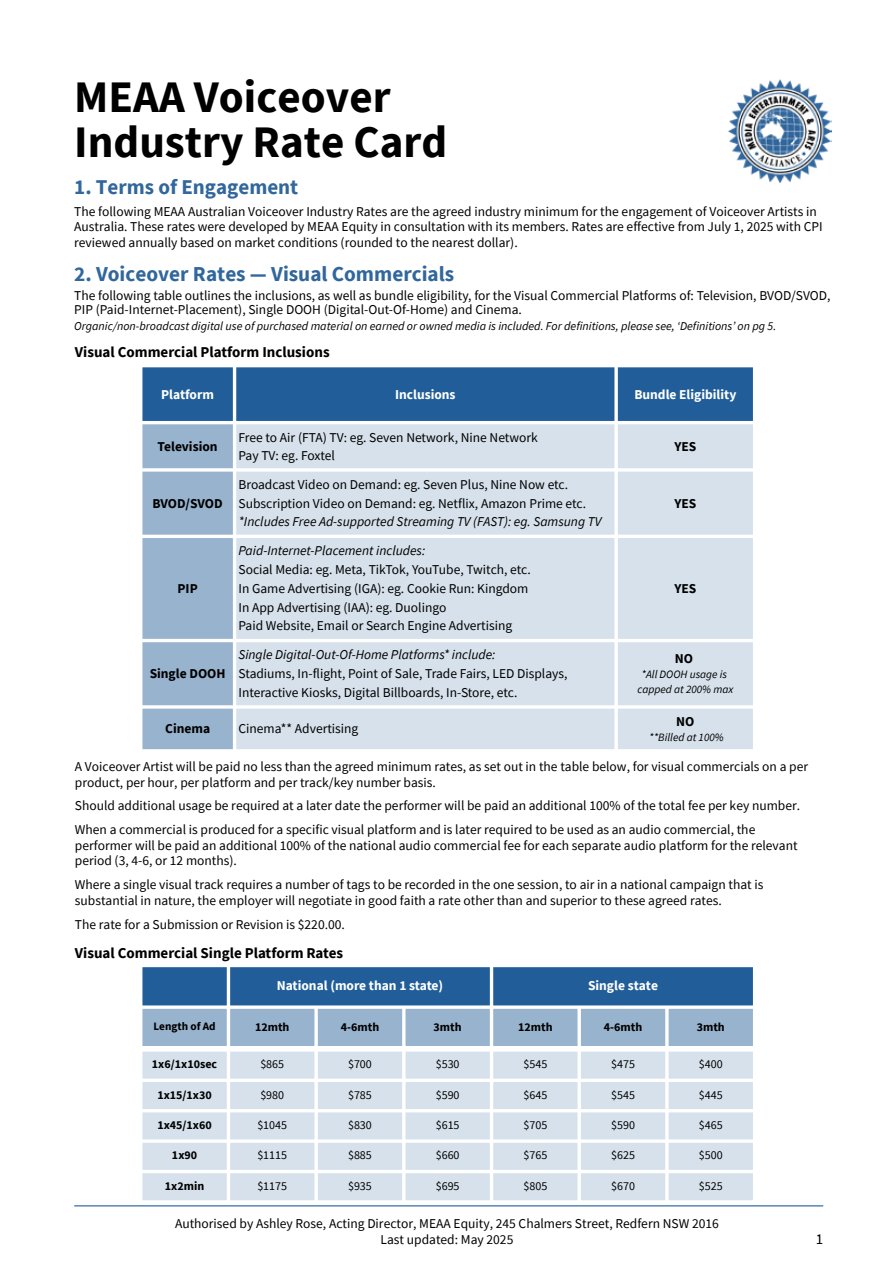
<style>
.page{position:relative;width:894px;height:1264px;background:#fff}
.page>*{position:absolute;margin:0;border:0;box-sizing:border-box;transform-origin:0 0}
.t1{font:700 45px/45px "Source Sans Pro";color:#000}
.t2{font:700 21.15px "Source Sans Pro";color:#31679c}
.t3{font:700 21px "Source Sans Pro";color:#31679c}
.t4{font:700 15px "Source Sans Pro";color:#000}
.t5{font:15px "Source Sans Pro";color:#000}
.t6{font:13.5px/15.6px "Source Sans Pro";color:#000}
.t7{font:italic 13.5px "Source Sans Pro";color:#000}
.t8{font:700 13.5px "Source Sans Pro";color:#fff}
.t9{font:700 13.5px "Source Sans Pro";color:#000}
.t10{font:italic 12px "Source Sans Pro";color:#000}
.t11{font:12px "Source Sans Pro";color:#000}
.t12{font:700 12px "Source Sans Pro";color:#000}
.t13{font:italic 11.25px "Source Sans Pro";color:#000}
.t14{font:700 11.25px "Source Sans Pro";color:#000}
</style>
<div class="page">
<img style="left:728px;top:80px;width:103px;height:102px">
<svg style="left:142px;top:367px;width:610px;height:382px;background:#648eb7"></svg>
<div style="left:236px;top:424px;width:516px;height:325px;background:#d6e1eb"></div>
<hr style="left:74px;top:1205px;width:749px;height:1px;background:#215e99">
<svg style="left:142px;top:967px;width:610px;height:78px;background:#658eb7"></svg>
<svg style="left:142px;top:1051px;width:610px;height:149px;background:#dbe4ed"></svg>
<p class="t1" style="left:74px;top:74px;width:374px">MEAA Voiceover<br>Industry Rate Card</p>
<p class="t3" style="left:74px;top:173px;width:225px">1. Terms of Engagement</p>
<p class="t6" style="left:74px;top:203px;width:749px">The following MEAA Australian Voiceover Industry Rates are the agreed industry minimum for the engagement of Voiceover Artists in<br>Australia. These rates were developed by MEAA Equity in consultation with its members. Rates are effective from July 1, 2025 with CPI reviewed annually based on market conditions (rounded to the nearest dollar).</p>
<p class="t2" style="left:74px;top:260px;width:381px">2. Voiceover Rates — Visual Commercials</p>
<p class="t6" style="left:74px;top:289px;width:757px;line-height:13.5px">The following table outlines the inclusions, as well as bundle eligibility, for the Visual Commercial Platforms of: Television, BVOD/SVOD,<br>PIP (Paid-Internet-Placement), Single DOOH (Digital-Out-Of-Home) and Cinema.</p>
<p class="t10" style="left:74px;top:318px;width:703px">Organic/non-broadcast digital use of purchased material on earned or owned media is included. For definitions, please see, ‘Definitions’ on pg 5.</p>
<p class="t4" style="left:75px;top:342px;width:256px">Visual Commercial Platform Inclusions</p>
<h2 class="t8" style="left:161px;top:385px;width:54px">Platform</h2>
<h5 class="t8" style="left:395px;top:385px;width:62px">Inclusions</h5>
<h2 class="t8" style="left:634px;top:385px;width:103px">Bundle Eligibility</h2>
<h5 class="t9" style="left:158px;top:437px;width:61px">Television</h5>
<p class="t6" style="left:238px;top:429px;width:301px">Free to Air (FTA) TV: eg. Seven Network, Nine Network</p>
<p class="t6" style="left:238px;top:448px;width:98px">Pay TV: eg. Foxtel</p>
<h3 class="t9" style="left:674px;top:437px;width:23px">YES</h3>
<p class="t9" style="left:152px;top:494px;width:72px">BVOD/SVOD</p>
<p class="t9" style="left:177px;top:579px;width:22px">PIP</p>
<p class="t9" style="left:150px;top:665px;width:77px">Single DOOH</p>
<p class="t6" style="left:238px;top:476px;width:331px">Broadcast Video on Demand: eg. Seven Plus, Nine Now etc.</p>
<p class="t6" style="left:238px;top:495px;width:349px">Subscription Video on Demand: eg. Netflix, Amazon Prime etc.</p>
<p class="t7" style="left:238px;top:513px;width:364px">*Includes Free Ad-supported Streaming TV (FAST): eg. Samsung TV</p>
<p class="t7" style="left:238px;top:542px;width:188px">Paid-Internet-Placement includes:</p>
<p class="t6" style="left:238px;top:561px;width:293px">Social Media: eg. Meta, TikTok, YouTube, Twitch, etc.</p>
<p class="t6" style="left:238px;top:580px;width:291px">In Game Advertising (IGA): eg. Cookie Run: Kingdom</p>
<p class="t6" style="left:238px;top:599px;width:209px">In App Advertising (IAA): eg. Duolingo</p>
<p class="t6" style="left:238px;top:617px;width:275px">Paid Website, Email or Search Engine Advertising</p>
<p class="t7" style="left:238px;top:646px;width:258px">Single Digital-Out-Of-Home Platforms* include:</p>
<p class="t6" style="left:238px;top:665px;width:330px">Stadiums, In-flight, Point of Sale, Trade Fairs, LED Displays,</p>
<p class="t6" style="left:238px;top:684px;width:280px">Interactive Kiosks, Digital Billboards, In-Store, etc.</p>
<p class="t9" style="left:165px;top:720px;width:46px">Cinema</p>
<p class="t6" style="left:238px;top:720px;width:121px">Cinema** Advertising</p>
<p class="t9" style="left:674px;top:494px;width:23px">YES</p>
<p class="t9" style="left:674px;top:579px;width:23px">YES</p>
<p class="t9" style="left:674px;top:650px;width:20px">NO</p>
<p class="t13" style="left:641px;top:667px;width:87px">*All DOOH usage is</p>
<p class="t13" style="left:637px;top:682px;width:97px">capped at 200% max</p>
<p class="t9" style="left:676px;top:712px;width:20px">NO</p>
<p class="t13" style="left:649px;top:729px;width:76px">**Billed at 100%</p>
<h5 class="t6" style="left:75px;top:758px;width:734px">A Voiceover Artist will be paid no less than the agreed minimum rates, as set out in the table below, for visual commercials on a per product, per hour, per platform and per track/key number basis.</h5>
<h5 class="t6" style="left:75px;top:797px;width:726px">Should additional usage be required at a later date the performer will be paid an additional 100% of the total fee per key number.</h5>
<h5 class="t6" style="left:75px;top:821px;width:724px">When a commercial is produced for a specific visual platform and is later required to be used as an audio commercial, the performer will be paid an additional 100% of the national audio commercial fee for each separate audio platform for the relevant period (3, 4-6, or 12 months).</h5>
<h5 class="t6" style="left:75px;top:876px;width:689px">Where a single visual track requires a number of tags to be recorded in the one session, to air in a national campaign that is substantial in nature, the employer will negotiate in good faith a rate other than and superior to these agreed rates.</h5>
<h5 class="t6" style="left:75px;top:916px;width:271px">The rate for a Submission or Revision is $220.00.</h5>
<h3 class="t4" style="left:75px;top:943px;width:270px">Visual Commercial Single Platform Rates</h3>
<p class="t8" style="left:277px;top:977px;width:168px">National (more than 1 state)</p>
<p class="t8" style="left:588px;top:977px;width:72px">Single state</p>
<p class="t14" style="left:153px;top:1018px;width:64px">Length of Ad</p>
<p class="t12" style="left:255px;top:1019px;width:36px">12mth</p>
<p class="t12" style="left:340px;top:1019px;width:40px">4-6mth</p>
<p class="t12" style="left:433px;top:1019px;width:30px">3mth</p>
<p class="t12" style="left:518px;top:1019px;width:36px">12mth</p>
<p class="t12" style="left:603px;top:1019px;width:40px">4-6mth</p>
<p class="t12" style="left:696px;top:1019px;width:30px">3mth</p>
<p class="t12" style="left:152px;top:1056px;width:67px">1x6/1x10sec</p>
<p class="t11" style="left:260px;top:1056px;width:25px">$865</p>
<p class="t11" style="left:348px;top:1056px;width:25px">$700</p>
<p class="t11" style="left:435px;top:1056px;width:25px">$530</p>
<p class="t11" style="left:523px;top:1056px;width:25px">$545</p>
<p class="t11" style="left:611px;top:1056px;width:25px">$475</p>
<p class="t11" style="left:698px;top:1056px;width:25px">$400</p>
<p class="t12" style="left:157px;top:1086px;width:56px">1x15/1x30</p>
<p class="t11" style="left:260px;top:1086px;width:25px">$980</p>
<p class="t11" style="left:348px;top:1086px;width:25px">$785</p>
<p class="t11" style="left:435px;top:1086px;width:25px">$590</p>
<p class="t11" style="left:523px;top:1086px;width:25px">$645</p>
<p class="t11" style="left:611px;top:1086px;width:25px">$545</p>
<p class="t11" style="left:698px;top:1086px;width:25px">$445</p>
<p class="t12" style="left:157px;top:1117px;width:56px">1x45/1x60</p>
<p class="t11" style="left:257px;top:1117px;width:31px">$1045</p>
<p class="t11" style="left:348px;top:1117px;width:25px">$830</p>
<p class="t11" style="left:435px;top:1117px;width:25px">$615</p>
<p class="t11" style="left:523px;top:1117px;width:25px">$705</p>
<p class="t11" style="left:611px;top:1117px;width:25px">$590</p>
<p class="t11" style="left:698px;top:1117px;width:25px">$465</p>
<p class="t12" style="left:172px;top:1147px;width:27px">1x90</p>
<p class="t11" style="left:257px;top:1147px;width:31px">$1115</p>
<p class="t11" style="left:348px;top:1147px;width:25px">$885</p>
<p class="t11" style="left:435px;top:1147px;width:25px">$660</p>
<p class="t11" style="left:523px;top:1147px;width:25px">$765</p>
<p class="t11" style="left:611px;top:1147px;width:25px">$625</p>
<p class="t11" style="left:698px;top:1147px;width:25px">$500</p>
<p class="t12" style="left:165px;top:1177px;width:41px">1x2min</p>
<p class="t11" style="left:257px;top:1177px;width:31px">$1175</p>
<p class="t11" style="left:348px;top:1177px;width:25px">$935</p>
<p class="t11" style="left:435px;top:1177px;width:25px">$695</p>
<p class="t11" style="left:523px;top:1177px;width:25px">$805</p>
<p class="t11" style="left:611px;top:1177px;width:25px">$670</p>
<p class="t11" style="left:698px;top:1177px;width:25px">$525</p>
<p class="t6" style="left:175px;top:1215px;width:545px;text-align:center">Authorised by Ashley Rose, Acting Director, MEAA Equity, 245 Chalmers Street, Redfern NSW 2016<br>Last updated: May 2025</p>
<p class="t5" style="left:815px;top:1229px;width:9px">1</p>
</div>
